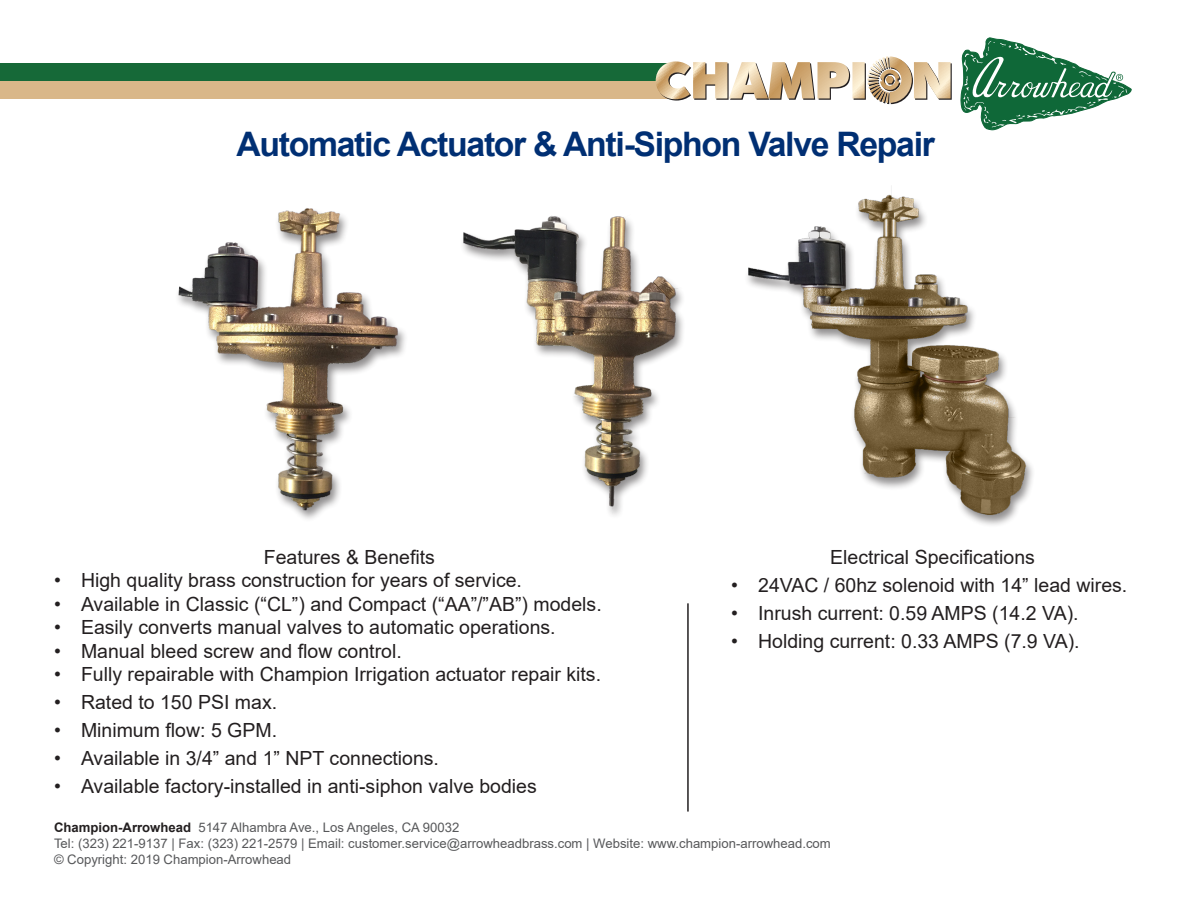
<style>
.page{position:relative;width:1188px;height:918px;background:#fff}
.page>*{position:absolute;margin:0;border:0;box-sizing:border-box;transform-origin:0 0}
.t1{font:700 33.75px "Arial";letter-spacing:-.04em;color:#002f73}
.t2{font:19.5px "Arial";color:#231f20}
.t3{font:13.2px "Arial";color:#57585a}
.s1{font-weight:700;color:#231f20}
</style>
<div class="page">
<div style="left:0;top:64px;width:669px;height:18px;background:#166938"></div>
<div style="left:0;top:81px;width:669px;height:18px;background:#d9b789"></div>
<img style="left:178px;top:208px;width:227px;height:311px">
<img style="left:462px;top:216px;width:221px;height:299px">
<div style="left:744px;top:188px;width:292px;height:340px;background:#231f20;opacity:.5"></div>
<img style="left:744px;top:186px;width:292px;height:333px">
<svg style="left:960px;top:37px;width:172px;height:94px"></svg>
<svg style="left:656px;top:56px;width:296px;height:48px"></svg>
<hr style="left:687px;top:603px;width:2px;height:209px;background:#231f20">
<p class="t1" style="left:236px;top:121px;width:700px">Automatic Actuator &amp; Anti-Siphon Valve Repair</p>
<p class="t2" style="left:264px;top:544px;width:173px">Features &amp; Benefits</p>
<p class="t2" style="left:54px;top:567px;width:470px">• High quality brass construction for years of service.</p>
<p class="t2" style="left:54px;top:590px;width:549px">• Available in Classic (“CL”) and Compact (“AA”/”AB”) models.</p>
<p class="t2" style="left:54px;top:614px;width:503px">• Easily converts manual valves to automatic operations.</p>
<p class="t2" style="left:54px;top:637px;width:349px">• Manual bleed screw and flow control.</p>
<p class="t2" style="left:54px;top:661px;width:549px">• Fully repairable with Champion Irrigation actuator repair kits.</p>
<p class="t2" style="left:54px;top:689px;width:225px">• Rated to 150 PSI max.</p>
<p class="t2" style="left:54px;top:716px;width:225px">• Minimum flow: 5 GPM.</p>
<p class="t2" style="left:54px;top:744px;width:387px">• Available in 3/4” and 1” NPT connections.</p>
<p class="t2" style="left:54px;top:772px;width:484px">• Available factory-installed in anti-siphon valve bodies</p>
<p class="t2" style="left:830px;top:544px;width:206px">Electrical Specifications</p>
<p class="t2" style="left:731px;top:572px;width:398px">• 24VAC / 60hz solenoid with 14” lead wires.</p>
<p class="t2" style="left:731px;top:599px;width:349px">• Inrush current: 0.59 AMPS (14.2 VA).</p>
<p class="t2" style="left:731px;top:627px;width:350px">• Holding current: 0.33 AMPS (7.9 VA).</p>
<p class="t3" style="left:54px;top:818px;width:407px"><span class="s1">Champion-Arrowhead</span> 5147 Alhambra Ave., Los Angeles, CA 90032</p>
<p class="t3" style="left:54px;top:834px;width:778px">Tel: (323) 221-9137 | Fax: (323) 221-2579 | Email: customer.service@arrowheadbrass.com | Website: www.champion-arrowhead.com</p>
<p class="t3" style="left:54px;top:850px;width:239px">© Copyright: 2019 Champion-Arrowhead</p>
</div>
